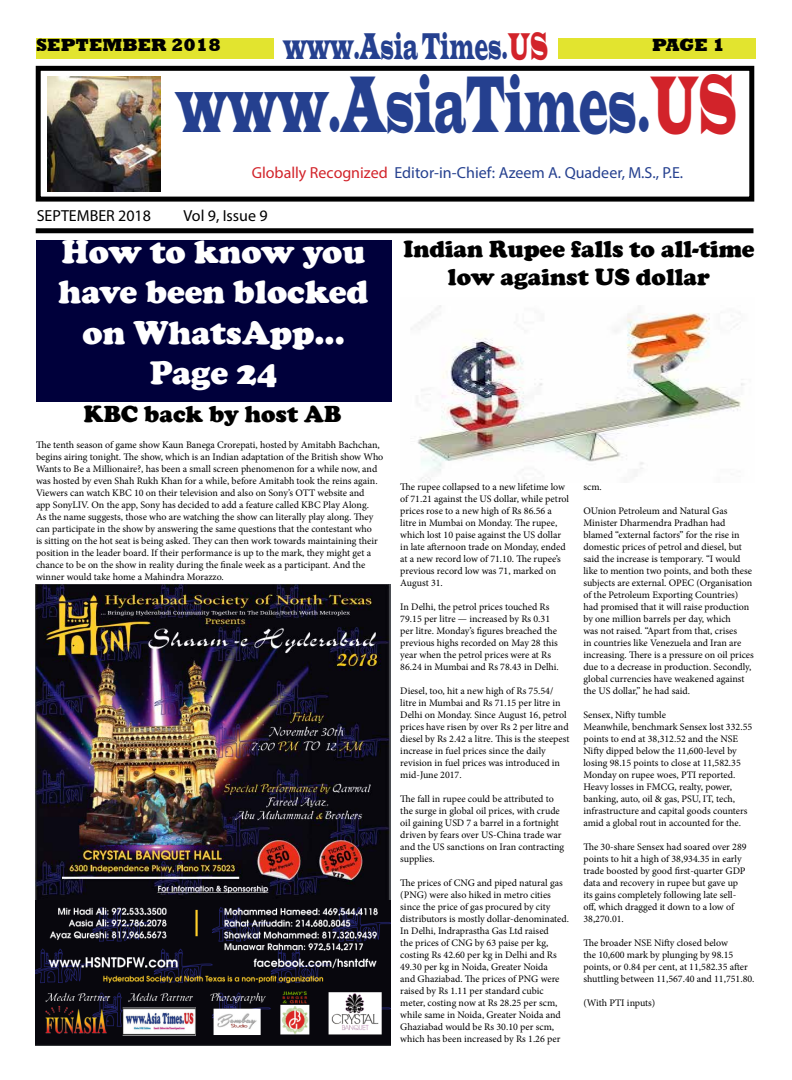
<style>
.page{position:relative;width:792px;height:1080px;background:#fff}
.page>*{position:absolute;margin:0;border:0;box-sizing:border-box;transform-origin:0 0}
.t1{font:82.5px "Latin Wide";color:#25408f;scale:.39 1}
.t2{font:38.3px "Latin Wide";color:#25408f;scale:.39 1}
.t3{font:900 33.6px/40.3px "Cooper";color:#fff;text-align:center}
.t4{font:900 24px/28.8px "Cooper";color:#000;text-align:center}
.t5{font:800 18px "Rockwell";color:#000}
.t6{font:16px "Myriad Pro";color:#25408f}
.t7{font:16px "Myriad Pro";color:#000}
.t8{font:10px/12px "Minion Pro";color:#000}
.s1{color:#d2232a}
</style>
<div class="page">
<div style="left:36px;top:39px;width:720px;height:20px;background:#e2e42f"></div>
<div style="left:274px;top:37px;width:284px;height:24px;background:#fff"></div>
<div style="left:36px;top:228px;width:717px;height:5px;background:#000"></div>
<div style="left:36px;top:66px;width:718px;height:136px;border:5px solid #000"></div>
<img style="left:48px;top:76px;width:112px;height:115px">
<div style="left:36px;top:240px;width:355px;height:162px;background:#00003b"></div>
<img style="left:411px;top:305px;width:333px;height:177px">
<img style="left:36px;top:584px;width:354px;height:461px">
<h3 class="t5" style="left:36px;top:35px;width:186px">SEPTEMBER 2018</h3>
<h2 class="t2" style="left:283px;top:22px;width:681px">www.Asia Times.<span class="s1">US</span></h2>
<h3 class="t5" style="left:652px;top:35px;width:74px">PAGE 1</h3>
<h1 class="t1" style="left:177px;top:52px;width:1438px">www.AsiaTimes.<span class="s1">US</span></h1>
<h3 class="t6" style="left:252px;top:162px;width:433px"><span class="s1">Globally Recognized</span> Editor-in-Chief: Azeem A. Quadeer, M.S., P.E.</h3>
<h3 class="t7" style="left:37px;top:206px;width:116px">SEPTEMBER 2018</h3>
<h3 class="t7" style="left:184px;top:206px;width:86px">Vol 9, Issue 9</h3>
<h3 class="t3" style="left:59px;top:232px;width:311px">How to know you have been blocked on WhatsApp...<br>Page 24</h3>
<h3 class="t4" style="left:403px;top:234px;width:353px">Indian Rupee falls to all-time low against US dollar</h3>
<h3 class="t4" style="left:84px;top:399px;width:259px">KBC back by host AB</h3>
<p class="t8" style="left:36px;top:439px;width:349px">The tenth season of game show Kaun Banega Crorepati, hosted by Amitabh Bachchan, begins airing tonight. The show, which is an Indian adaptation of the British show Who Wants to Be a Millionaire?, has been a small screen phenomenon for a while now, and was hosted by even Shah Rukh Khan for a while, before Amitabh took the reins again.<br>Viewers can watch KBC 10 on their television and also on Sony’s OTT website and<br>app SonyLIV. On the app, Sony has decided to add a feature called KBC Play Along.<br>As the name suggests, those who are watching the show can literally play along. They can participate in the show by answering the same questions that the contestant who<br>is sitting on the hot seat is being asked. They can then work towards maintaining their position in the leader board. If their performance is up to the mark, they might get a chance to be on the show in reality during the finale week as a participant. And the winner would take home a Mahindra Morazzo.</p>
<p class="t8" style="left:400px;top:481px;width:170px">The rupee collapsed to a new lifetime low of 71.21 against the US dollar, while petrol prices rose to a new high of Rs 86.56 a litre in Mumbai on Monday. The rupee, which lost 10 paise against the US dollar in late afternoon trade on Monday, ended at a new record low of 71.10. The rupee’s previous record low was 71, marked on August 31.</p>
<p class="t8" style="left:400px;top:601px;width:160px">In Delhi, the petrol prices touched Rs 79.15 per litre — increased by Rs 0.31 per litre. Monday’s figures breached the previous highs recorded on May 28 this year when the petrol prices were at Rs 86.24 in Mumbai and Rs 78.43 in Delhi.</p>
<p class="t8" style="left:400px;top:685px;width:171px">Diesel, too, hit a new high of Rs 75.54/ litre in Mumbai and Rs 71.15 per litre in Delhi on Monday. Since August 16, petrol prices have risen by over Rs 2 per litre and diesel by Rs 2.42 a litre. This is the steepest increase in fuel prices since the daily revision in fuel prices was introduced in mid-June 2017.</p>
<p class="t8" style="left:400px;top:793px;width:165px">The fall in rupee could be attributed to the surge in global oil prices, with crude oil gaining USD 7 a barrel in a fortnight driven by fears over US-China trade war and the US sanctions on Iran contracting supplies.</p>
<p class="t8" style="left:400px;top:877px;width:170px">The prices of CNG and piped natural gas (PNG) were also hiked in metro cities since the price of gas procured by city distributors is mostly dollar-denominated.<br>In Delhi, Indraprastha Gas Ltd raised<br>the prices of CNG by 63 paise per kg, costing Rs 42.60 per kg in Delhi and Rs 49.30 per kg in Noida, Greater Noida<br>and Ghaziabad. The prices of PNG were raised by Rs 1.11 per standard cubic meter, costing now at Rs 28.25 per scm, while same in Noida, Greater Noida and Ghaziabad would be Rs 30.10 per scm, which has been increased by Rs 1.26 per</p>
<p class="t8" style="left:583px;top:481px;width:20px">scm.</p>
<p class="t8" style="left:583px;top:505px;width:172px">OUnion Petroleum and Natural Gas Minister Dharmendra Pradhan had blamed “external factors” for the rise in domestic prices of petrol and diesel, but said the increase is temporary. “I would like to mention two points, and both these subjects are external. OPEC (Organisation of the Petroleum Exporting Countries) had promised that it will raise production by one million barrels per day, which<br>was not raised. “Apart from that, crises<br>in countries like Venezuela and Iran are increasing. There is a pressure on oil prices due to a decrease in production. Secondly, global currencies have weakened against the US dollar,” he had said.</p>
<p class="t8" style="left:583px;top:709px;width:170px">Sensex, Nifty tumble<br>Meanwhile, benchmark Sensex lost 332.55 points to end at 38,312.52 and the NSE Nifty dipped below the 11,600-level by losing 98.15 points to close at 11,582.35<br>Monday on rupee woes, PTI reported.<br>Heavy losses in FMCG, realty, power, banking, auto, oil &amp; gas, PSU, IT, tech, infrastructure and capital goods counters amid a global rout in accounted for the.</p>
<p class="t8" style="left:583px;top:841px;width:165px">The 30-share Sensex had soared over 289 points to hit a high of 38,934.35 in early trade boosted by good first-quarter GDP data and recovery in rupee but gave up its gains completely following late sell&shy;off, which dragged it down to a low of 38,270.01.</p>
<p class="t8" style="left:583px;top:937px;width:173px">The broader NSE Nifty closed below<br>the 10,600 mark by plunging by 98.15 points, or 0.84 per cent, at 11,582.35 after shuttling between 11,567.40 and 11,751.80.</p>
<p class="t8" style="left:583px;top:997px;width:74px">(With PTI inputs)</p>
</div>
